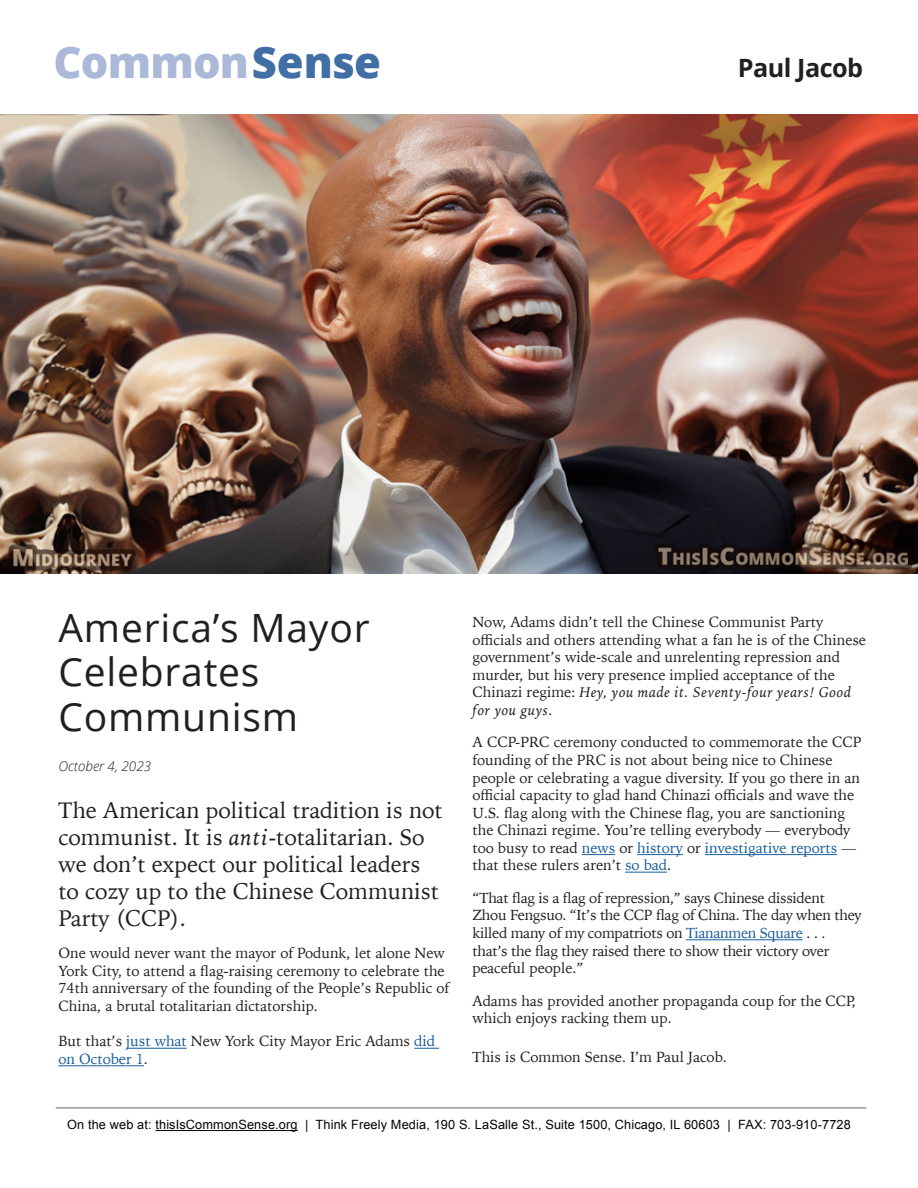
<style>
.page{position:relative;width:918px;height:1188px;background:#fff}
.page>*{position:absolute;margin:0;border:0;box-sizing:border-box;transform-origin:0 0}
.t1{font:800 43.5px "Open Sans";letter-spacing:-.02em;color:#abb8d8}
.t2{font:39px/44.4px "Open Sans";letter-spacing:.02em;color:#231f20}
.t3{font:700 25.2px "Open Sans";letter-spacing:-.02em;color:#231f20}
.t4{font:22.5px/27px "Iowan Old Style";color:#231f20}
.t5{font:14.7px/17.5px "Iowan Old Style";color:#231f20}
.t6{font:14.7px/17.5px "Iowan Old Style";letter-spacing:-.02em;color:#231f20}
.t7{font:italic 300 13.5px "Open Sans";color:#231f20}
.t8{font:12.75px "Arial";letter-spacing:.01em;color:#040503}
.s1{color:#416ea4}
.s2{font-style:italic}
.s3{color:#175d9e}
</style>
<div class="page">
<hr style="left:126px;top:1048px;width:61px;height:1px;background:#175d9e">
<svg style="left:414px;top:1048px;width:25px;height:1px"></svg>
<hr style="left:58px;top:1065px;width:86px;height:1px;background:#175d9e">
<hr style="left:582px;top:854px;width:33px;height:1px;background:#175d9e">
<hr style="left:637px;top:854px;width:46px;height:1px;background:#175d9e">
<hr style="left:705px;top:854px;width:132px;height:1px;background:#175d9e">
<hr style="left:625px;top:872px;width:42px;height:1px;background:#175d9e">
<hr style="left:686px;top:939px;width:117px;height:1px;background:#175d9e">
<hr style="left:155px;top:1130px;width:143px;height:1px;background:#040503">
<hr style="left:56px;top:1108px;width:810px;height:1px;background:#636366">
<img style="left:1px;top:115px;width:917px;height:459px">
<p class="t1" style="left:54px;top:29px;width:329px">Common<span class="s1">Sense</span></p>
<p class="t3" style="left:738px;top:51px;width:127px">Paul Jacob</p>
<p class="t2" style="left:58px;top:604px;width:313px">America’s Mayor<br>Celebrates<br>Communism</p>
<p class="t7" style="left:58px;top:757px;width:94px">October 4, 2023</p>
<p class="t4" style="left:58px;top:795px;width:386px">The American political tradition is not communist. It is <span class="s2">anti</span>-totalitarian. So we don’t expect our political leaders to cozy up to the Chinese Communist Party (CCP).</p>
<p class="t5" style="left:58px;top:944px;width:392px">One would never want the mayor of Podunk, let alone New York City, to attend a flag-raising ceremony to celebrate the 74th anniversary of the founding of the People’s Republic of China, a brutal totalitarian dictatorship.</p>
<p class="t5" style="left:58px;top:1032px;width:378px">But that’s <span class="s3">just what</span> New York City Mayor Eric Adams <span class="s3">did on October 1</span>.</p>
<p class="t5" style="left:472px;top:613px;width:395px">Now, Adams didn’t tell the Chinese Communist Party officials and others attending what a fan he is of the Chinese government’s wide-scale and unrelenting repression and murder, but his very presence implied acceptance of the Chinazi regime: <span class="s2">Hey, you made it. Seventy-four years! Good for you guys.</span></p>
<p class="t5" style="left:472px;top:733px;width:390px">A CCP-PRC ceremony conducted to commemorate the CCP founding of the PRC is not about being nice to Chinese people or celebrating a vague diversity. If you go there in an official capacity to glad hand Chinazi officials and wave the U.S. flag along with the Chinese flag, you are sanctioning the Chinazi regime. You’re telling everybody — everybody too busy to read <span class="s3">news</span> or <span class="s3">history</span> or <span class="s3">investigative reports</span> — that these rulers aren’t <span class="s3">so bad</span>.</p>
<p class="t6" style="left:472px;top:888px;width:391px">“That flag is a flag of repression,” says Chinese dissident Zhou Fengsuo. “It’s the CCP flag of China. The day when they killed many of my compatriots on <span class="s3">Tiananmen Square</span> . . . that’s the flag they raised there to show their victory over peaceful people.”</p>
<p class="t5" style="left:472px;top:991px;width:385px">Adams has provided another propaganda coup for the CCP, which enjoys racking them up.</p>
<p class="t5" style="left:472px;top:1047px;width:256px">This is Common Sense. I’m Paul Jacob.</p>
<p class="t8" style="left:67px;top:1116px;width:785px">On the web at: thisIsCommonSense.org | Think Freely Media, 190 S. LaSalle St., Suite 1500, Chicago, IL 60603 | FAX: 703-910-7728</p>
</div>
